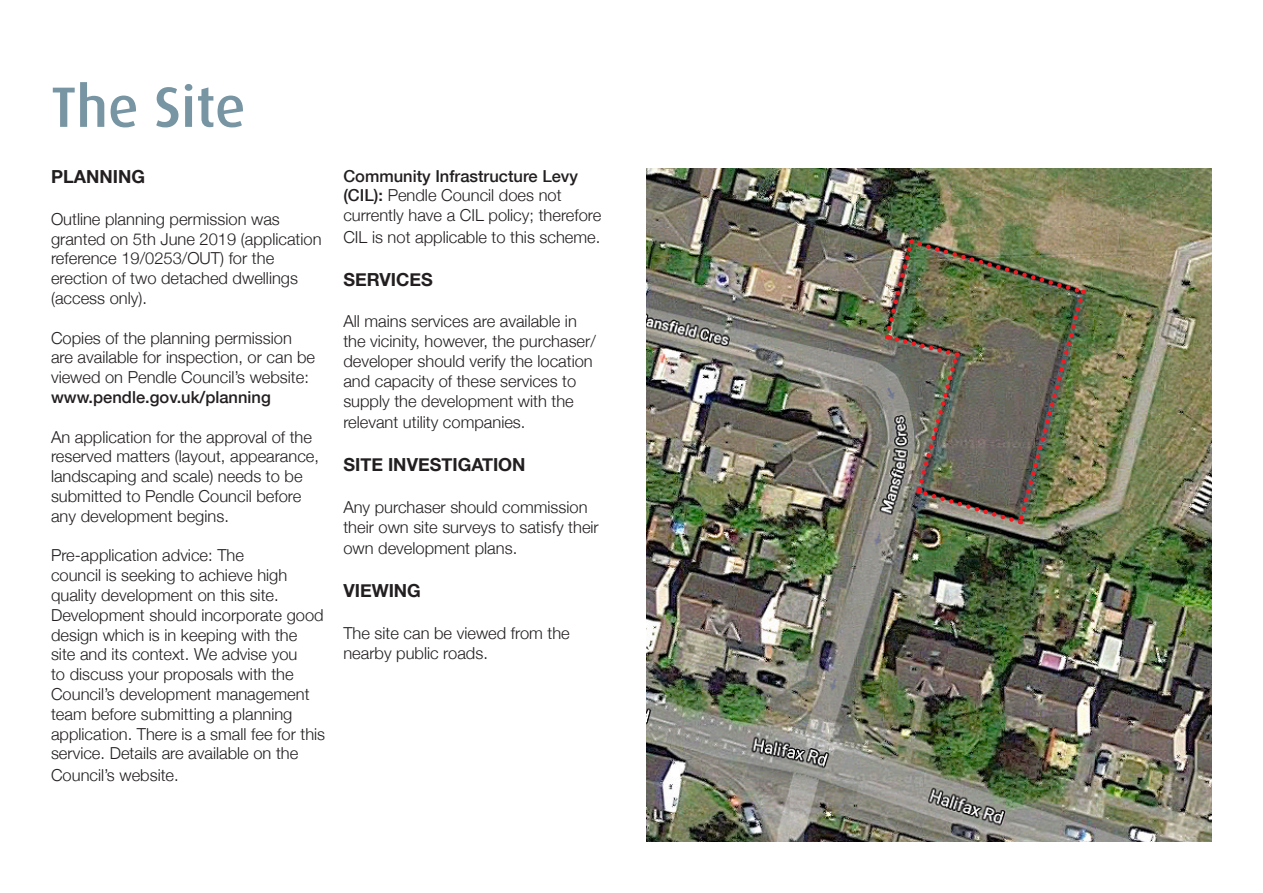
<style>
.page{position:relative;width:1263px;height:893px;background:#fff}
.page>*{position:absolute;margin:0;border:0;box-sizing:border-box;transform-origin:0 0}
.t1{font:500 57px "Dax";color:#7895a3}
.t2{font:700 18px "Helvetica Neue";color:#231f20}
.t3{font:300 16.5px/19.8px "Helvetica Neue";color:#231f20}
.s1{font-weight:500}
</style>
<div class="page">
<img style="left:647px;top:168px;width:565px;height:674px">
<img style="left:884px;top:239px;width:202px;height:286px">
<p class="t1" style="left:51px;top:75px;width:196px">The Site</p>
<p class="t2" style="left:51px;top:166px;width:95px">PLANNING</p>
<p class="t3" style="left:51px;top:209px;width:272px">Outline planning permission was granted on 5th June 2019 (application reference 19/0253/OUT) for the erection of two detached dwellings (access only).</p>
<p class="t3" style="left:51px;top:327px;width:266px">Copies of the planning permission are available for inspection, or can be viewed on Pendle Council’s website: <span class="s1">www.pendle.gov.uk/planning</span></p>
<p class="t3" style="left:51px;top:426px;width:270px">An application for the approval of the reserved matters (layout, appearance, landscaping and scale) needs to be submitted to Pendle Council before any development begins.</p>
<p class="t3" style="left:51px;top:545px;width:276px">Pre-application advice: The<br>council is seeking to achieve high quality development on this site.<br>Development should incorporate good design which is in keeping with the site and its context. We advise you<br>to discuss your proposals with the Council’s development management team before submitting a planning application. There is a small fee for this service. Details are available on the</p>
<p class="t3" style="left:51px;top:765px;width:129px">Council’s website.</p>
<p class="t3" style="left:343px;top:165px;width:260px"><span class="s1">Community Infrastructure Levy (CIL):</span> Pendle Council does not currently have a CIL policy; therefore</p>
<p class="t3" style="left:343px;top:227px;width:259px">CIL is not applicable to this scheme.</p>
<p class="t2" style="left:343px;top:268px;width:91px">SERVICES</p>
<p class="t3" style="left:343px;top:311px;width:254px">All mains services are available in the vicinity, however, the purchaser/ developer should verify the location and capacity of these services to supply the development with the</p>
<p class="t3" style="left:343px;top:412px;width:184px">relevant utility companies.</p>
<p class="t2" style="left:343px;top:454px;width:184px">SITE INVESTIGATION</p>
<p class="t3" style="left:343px;top:497px;width:257px">Any purchaser should commission their own site surveys to satisfy their</p>
<p class="t3" style="left:343px;top:538px;width:175px">own development plans.</p>
<p class="t2" style="left:343px;top:580px;width:79px">VIEWING</p>
<p class="t3" style="left:343px;top:623px;width:228px">The site can be viewed from the nearby public roads.</p>
</div>
